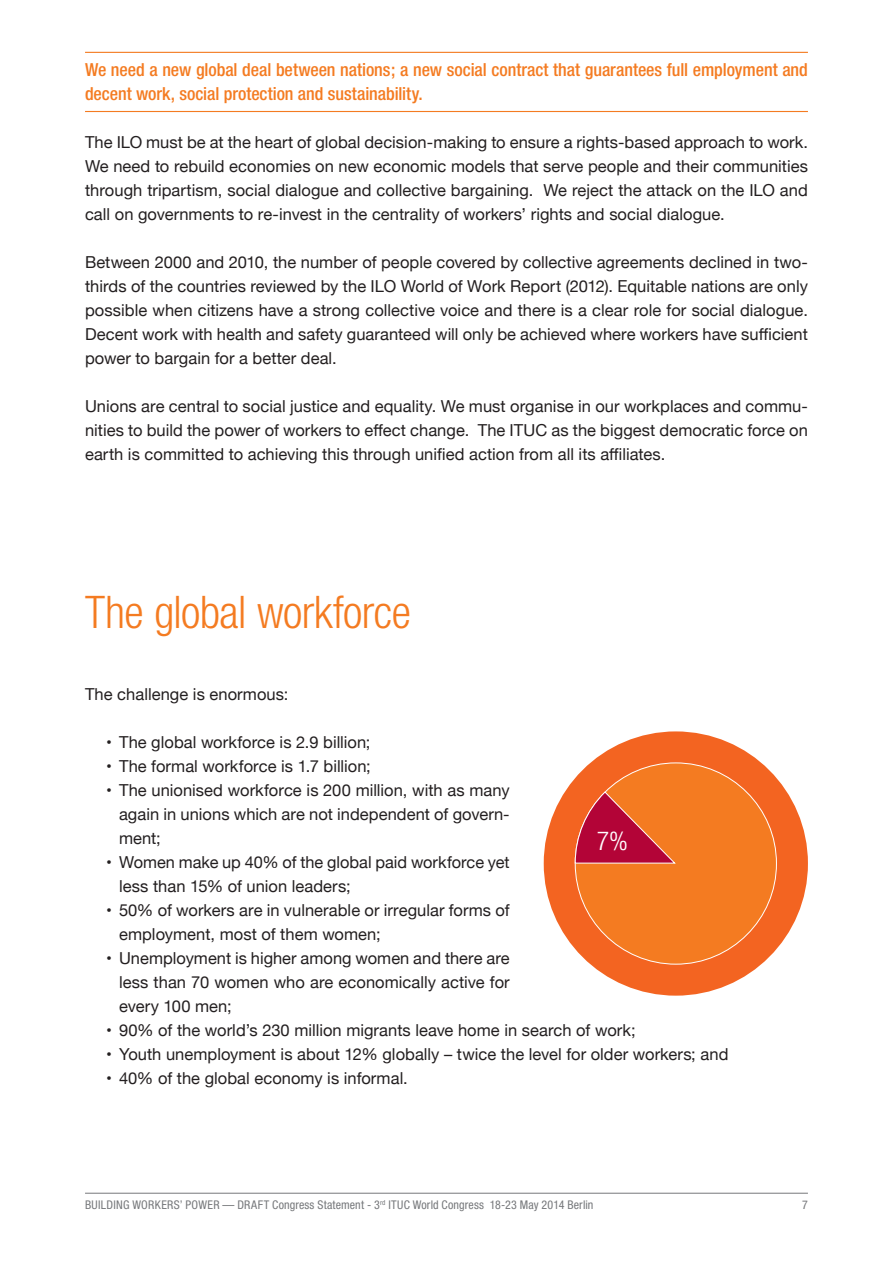
<style>
.page{position:relative;width:893px;height:1263px;background:#fff}
.page>*{position:absolute;margin:0;border:0;box-sizing:border-box;transform-origin:0 0}
.Title_1{font:300 condensed 45px "Helvetica Neue";letter-spacing:-.01em;color:#f47b21}
.Title_1-2{font:300 condensed 26.1px "Helvetica Neue";color:#fff}
.Stand_out_quote{font:500 condensed 18px/24px "Helvetica Neue";letter-spacing:-.005em;color:#f47b21}
.t1{font:16.5px/24px "Helvetica Neue";color:#231f20;text-align:justify}
.t2{font:condensed 12px "Helvetica Neue LT Pro";letter-spacing:.02em;color:#76787b}
</style>
<div class="page">
<hr style="left:85px;top:1193px;width:723px;height:1px;background:#76787b">
<hr style="left:85px;top:52px;width:723px;height:1px;background:#f47b21">
<hr style="left:85px;top:111px;width:723px;height:1px;background:#f47b21">
<div style="left:544px;top:731px;width:264px;height:265px;background:#f36421;border-radius:50%"></div>
<div style="left:575px;top:763px;width:201px;height:201px;background:#f47b21;border-radius:50%"></div>
<svg style="left:574px;top:791px;width:102px;height:73px"></svg>
<p class="Stand_out_quote" style="left:85px;top:58px;width:724px">We need a new global deal between nations; a new social contract that guarantees full employment and decent work, social protection and sustainability.</p>
<p class="t1" style="left:85px;top:131px;width:724px">The ILO must be at the heart of global decision-making to ensure a rights-based approach to work.<br>We need to rebuild economies on new economic models that serve people and their communities through tripartism, social dialogue and collective bargaining. We reject the attack on the ILO and call on governments to re-invest in the centrality of workers’ rights and social dialogue.</p>
<p class="t1" style="left:85px;top:251px;width:724px">Between 2000 and 2010, the number of people covered by collective agreements declined in two&shy;thirds of the countries reviewed by the ILO World of Work Report (2012). Equitable nations are only possible when citizens have a strong collective voice and there is a clear role for social dialogue.<br>Decent work with health and safety guaranteed will only be achieved where workers have sufficient power to bargain for a better deal.</p>
<p class="t1" style="left:85px;top:395px;width:724px">Unions are central to social justice and equality. We must organise in our workplaces and commu&shy;nities to build the power of workers to effect change. The ITUC as the biggest democratic force on earth is committed to achieving this through unified action from all its affiliates.</p>
<p class="Title_1" style="left:85px;top:587px;width:327px">The global workforce</p>
<p class="t1" style="left:85px;top:683px;width:205px">The challenge is enormous:</p>
<p class="t1" style="left:106px;top:731px;width:266px">• The global workforce is 2.9 billion;</p>
<p class="t1" style="left:106px;top:755px;width:266px">• The formal workforce is 1.7 billion;</p>
<p class="t1" style="left:119px;top:779px;width:392px;text-indent:-13px">• The unionised workforce is 200 million, with as many again in unions which are not independent of govern&shy;ment;</p>
<p class="t1" style="left:119px;top:851px;width:392px;text-indent:-13px">• Women make up 40% of the global paid workforce yet less than 15% of union leaders;</p>
<p class="t1" style="left:119px;top:899px;width:392px;text-indent:-13px">• 50% of workers are in vulnerable or irregular forms of employment, most of them women;</p>
<p class="t1" style="left:119px;top:947px;width:392px;text-indent:-13px">• Unemployment is higher among women and there are less than 70 women who are economically active for every 100 men;</p>
<p class="t1" style="left:106px;top:1019px;width:531px">• 90% of the world’s 230 million migrants leave home in search of work;</p>
<p class="t1" style="left:106px;top:1043px;width:624px">• Youth unemployment is about 12% globally – twice the level for older workers; and</p>
<p class="t1" style="left:106px;top:1067px;width:303px">• 40% of the global economy is informal.</p>
<p class="Title_1-2" style="left:597px;top:826px;width:33px">7%</p>
<p class="t2" style="left:85px;top:1197px;width:510px">BUILDING WORKERS’ POWER — DRAFT Congress Statement - 3<sup>rd</sup> ITUC World Congress 18-23 May 2014 Berlin</p>
<p class="t2" style="left:802px;top:1197px;width:7px">7</p>
</div>
